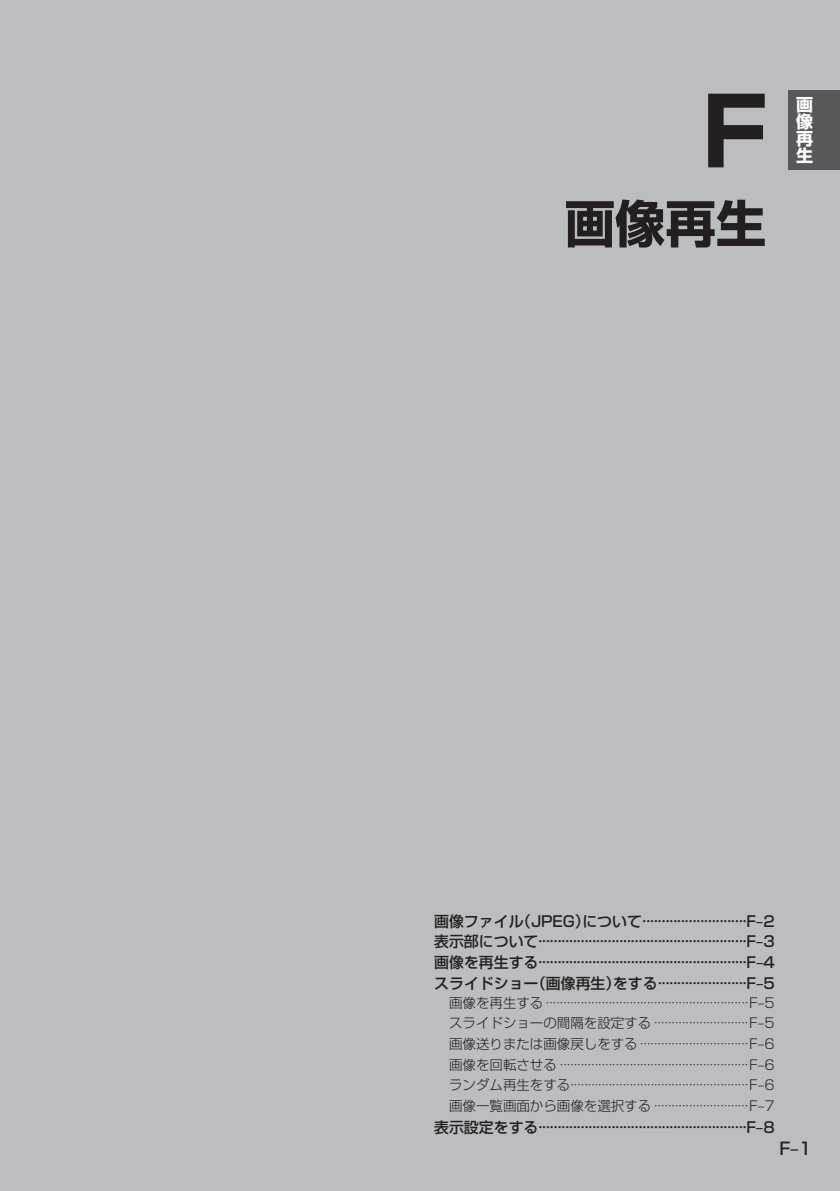
<style>
.page{position:relative;width:840px;height:1191px;background:#fff}
.page>*{position:absolute;margin:0;border:0;box-sizing:border-box;transform-origin:0 0}
.t1{font:93.6px "Shin Go Pro Bold 90 msp RKSJ H";color:#231f20}
.t2{font:50.4px "Shin Go Pro Bold 90 msp RKSJ H";color:#231f20}
.t3{font:17px/17px "Shin Go Pro Bold 90 msp RKSJ H";color:#fff;text-align:justify}
.t4{font:17px "Shin Go Pro Medium 90 msp RKSJ H";color:#231f20}
.t5{font:14.8px/20.6px "Shin Go Pro Medium 90 msp RKSJ H";color:#231f20;text-align:justify}
.t6{font:13.4px/20.6px "Shin Go Pro Light 90 msp RKSJ H";color:#231f20;text-align:justify}
</style>
<div class="page">
<div style="left:0;top:0;width:839px;height:1191px;background:#bcbdc0"></div>
<div style="left:788px;top:91px;width:51px;height:79px;background:#57585a"></div>
<h1 class="t1" style="left:701px;top:97px;width:66px">F</h1>
<h2 class="t2" style="left:564px;top:205px;width:203px">画像再生</h2>
<p class="t3" style="left:795px;top:99px;width:18px">画像再生</p>
<p class="t5" style="left:434px;top:913px;width:342px">画像ファイル（JPEG）について ···························F‒2表示部について······················································F‒3画像を再生する······················································F‒4スライドショー（画像再生）をする ·······················F‒5</p>
<p class="t6" style="left:449px;top:994px;width:327px">画像を再生する ··························································F‒5スライドショーの間隔を設定する ···························F‒5画像送りまたは画像戻しをする ·······························F‒6画像を回転させる ······················································F‒6ランダム再生をする···················································F‒6画像一覧画面から画像を選択する ···························F‒7</p>
<p class="t5" style="left:434px;top:1118px;width:342px">表示設定をする······················································F‒8</p>
<p class="t4" style="left:779px;top:1142px;width:34px">F‒1</p>
</div>
